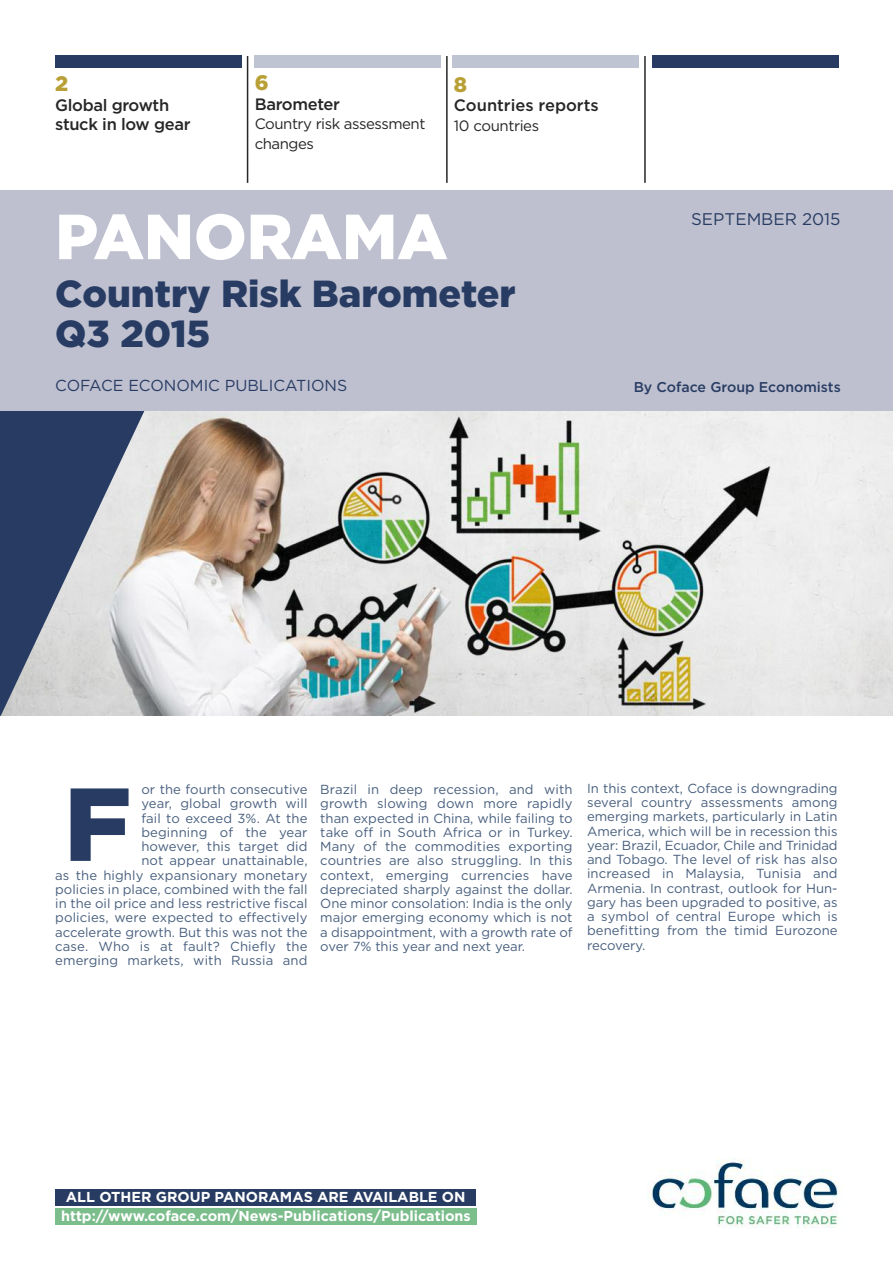
<style>
.page{position:relative;width:893px;height:1263px;background:#fff}
.page>*{position:absolute;margin:0;border:0;box-sizing:border-box;transform-origin:0 0}
.t1{font:900 103.5px "Gotham";color:#283c63}
.t2{font:900 63.6px "Gotham";color:#fff}
.t3{font:900 37.65px/40.7px "Gotham";color:#283c63}
.t4{font:900 21px "Gotham";color:#b9a036}
.t5{font:16.95px "Gotham";color:#283c63}
.t6{font:500 16.5px/19.5px "Gotham";letter-spacing:-.02em;color:#272627}
.t7{font:500 16.5px "Gotham";color:#272627}
.t8{font:15.9px "Gotham";color:#283c63}
.t9{font:15px/19.5px "Gotham";letter-spacing:-.03em;color:#272627}
.t10{font:700 14.4px/19.6px "Gotham";color:#fff;text-align:center}
.t11{font:500 14.25px "Gotham";color:#283c63}
.t12{font:13.2px/14.2px "Gotham";color:#485f7e;text-align:justify}
</style>
<div class="page">
<img style="left:145px;top:411px;width:748px;height:305px">
<svg style="left:0;top:411px;width:145px;height:305px;background:#7f899c"></svg>
<div style="left:0;top:190px;width:893px;height:221px;background:#bec0cf"></div>
<div style="left:55px;top:55px;width:186px;height:13px;background:#283c63"></div>
<div style="left:254px;top:55px;width:186px;height:13px;background:#bfc4d2"></div>
<div style="left:453px;top:55px;width:186px;height:13px;background:#bfc4d2"></div>
<div style="left:653px;top:55px;width:186px;height:13px;background:#283c63"></div>
<hr style="left:247px;top:56px;width:1px;height:127px;background:#272627">
<hr style="left:446px;top:56px;width:2px;height:127px;background:#272627">
<hr style="left:644px;top:56px;width:2px;height:127px;background:#272627">
<img style="left:649px;top:1158px;width:192px;height:70px">
<div style="left:55px;top:1189px;width:421px;height:16px;background:#283c63"></div>
<div style="left:55px;top:1209px;width:422px;height:16px;background:#7cbd8c"></div>
<h3 class="t4" style="left:55px;top:72px;width:15px">2</h3>
<p class="t6" style="left:55px;top:95px;width:137px">Global growth stuck in low gear</p>
<h3 class="t4" style="left:255px;top:71px;width:15px">6</h3>
<p class="t6" style="left:255px;top:94px;width:87px">Barometer</p>
<p class="t9" style="left:255px;top:114px;width:172px">Country risk assessment changes</p>
<h3 class="t4" style="left:454px;top:72px;width:15px">8</h3>
<p class="t7" style="left:454px;top:96px;width:146px">Countries reports</p>
<p class="t9" style="left:454px;top:116px;width:87px">10 countries</p>
<h2 class="t2" style="left:55px;top:200px;width:394px">PANORAMA</h2>
<h3 class="t3" style="left:55px;top:273px;width:462px">Country Risk Barometer<br>Q3 2015</h3>
<p class="t8" style="left:55px;top:376px;width:294px">COFACE ECONOMIC PUBLICATIONS</p>
<p class="t5" style="left:691px;top:209px;width:151px">SEPTEMBER 2015</p>
<p class="t11" style="left:634px;top:379px;width:208px">By Coface Group Economists</p>
<p class="t12" style="left:55px;top:782px;width:254px;text-align:right">or the fourth consecutive<br>year, global growth will<br>fail to exceed 3%. At the<br>beginning of the year<br>however, this target did<br>not appear unattainable,<br>as the highly expansionary monetary policies in place, combined with the fall in the oil price and less restrictive fiscal policies, were expected to effectively accelerate growth. But this was not the case. Who is at fault? Chiefly the emerging markets, with Russia and</p>
<h1 class="t1" style="left:64px;top:765px;width:69px">F</h1>
<p class="t12" style="left:320px;top:782px;width:254px">Brazil in deep recession, and with growth slowing down more rapidly than expected in China, while failing to take off in South Africa or in Turkey.<br>Many of the commodities exporting countries are also struggling. In this context, emerging currencies have depreciated sharply against the dollar.<br>One minor consolation: India is the only major emerging economy which is not a disappointment, with a growth rate of over 7% this year and next year.</p>
<p class="t12" style="left:587px;top:781px;width:252px">In this context, Coface is downgrading several country assessments among emerging markets, particularly in Latin America, which will be in recession this year: Brazil, Ecuador, Chile and Trinidad and Tobago. The level of risk has also increased in Malaysia, Tunisia and Armenia. In contrast, outlook for Hun&shy;gary has been upgraded to positive, as a symbol of central Europe which is benefitting from the timid Eurozone recovery.</p>
<p class="t10" style="left:61px;top:1187px;width:411px">ALL OTHER GROUP PANORAMAS ARE AVAILABLE ON http://www.coface.com/News-Publications/Publications</p>
</div>
